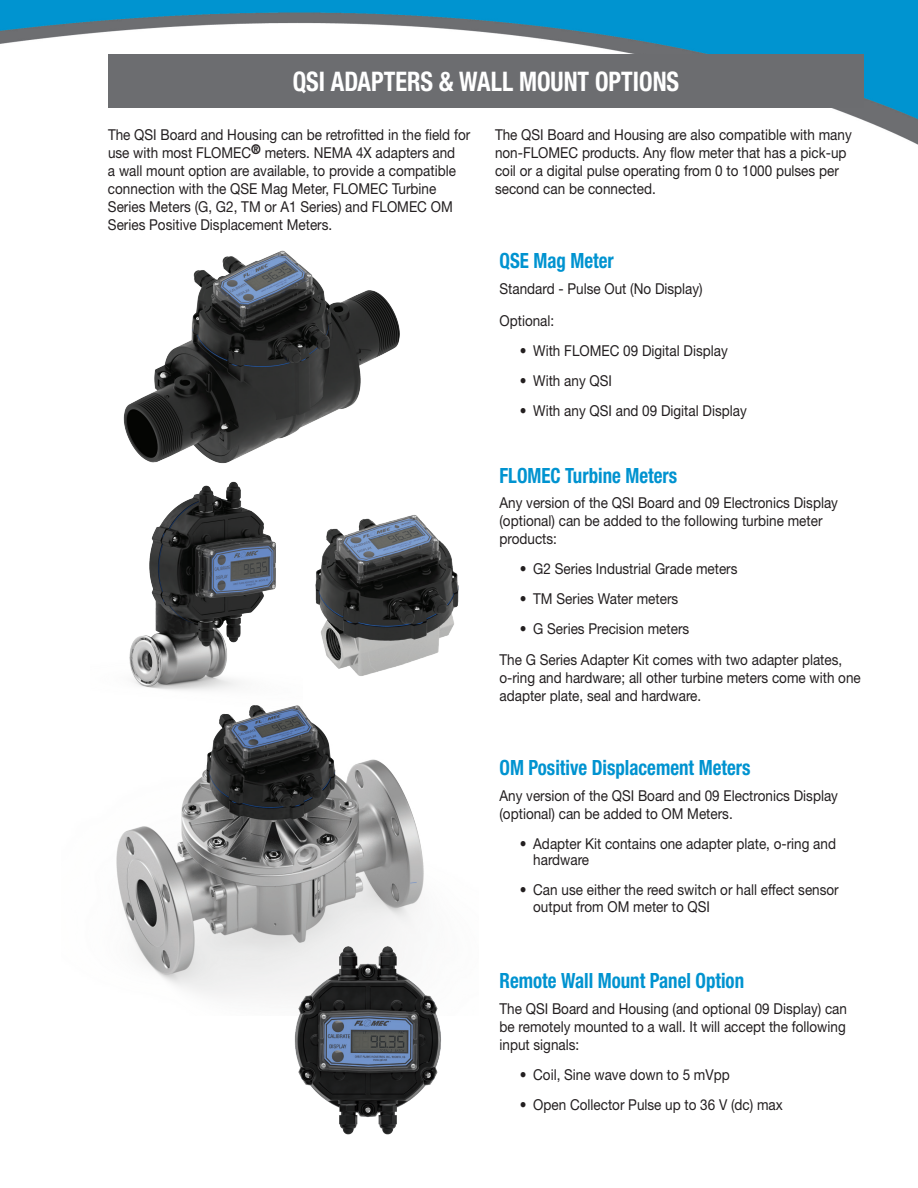
<style>
.page{position:relative;width:918px;height:1188px;background:#fff}
.page>*{position:absolute;margin:0;border:0;box-sizing:border-box;transform-origin:0 0}
.t1{font:700 condensed 27px "Helvetica Neue LT Std";color:#fff;scale:.9 1}
.t2{font:700 condensed 21px "Helvetica Neue LT Std";color:#0093d0;scale:.9 1}
.t3{font:15px/18px "Helvetica Neue LT Std";color:#231f20;scale:.9 1}
</style>
<div class="page">
<img style="left:0;top:0;width:918px;height:145px">
<div style="left:108px;top:54px;width:756px;height:54px;background:#6c6d70"></div>
<img style="left:116px;top:710px;width:308px;height:286px">
<img style="left:116px;top:481px;width:186px;height:233px">
<img style="left:315px;top:515px;width:144px;height:161px">
<img style="left:123px;top:250px;width:277px;height:214px">
<img style="left:294px;top:944px;width:147px;height:191px">
<h1 class="t1" style="left:293px;top:65px;width:431px">QSI ADAPTERS &amp; WALL MOUNT OPTIONS</h1>
<p class="t3" style="left:108px;top:126px;width:404px">The QSI Board and Housing can be retrofitted in the field for use with most FLOMEC<sup>®</sup> meters. NEMA 4X adapters and<br>a wall mount option are available, to provide a compatible connection with the QSE Mag Meter, FLOMEC Turbine Series Meters (G, G2, TM or A1 Series) and FLOMEC OM Series Positive Displacement Meters.</p>
<p class="t3" style="left:495px;top:126px;width:398px">The QSI Board and Housing are also compatible with many non-FLOMEC products. Any flow meter that has a pick-up coil or a digital pulse operating from 0 to 1000 pulses per second can be connected.</p>
<h2 class="t2" style="left:500px;top:248px;width:129px">QSE Mag Meter</h2>
<p class="t3" style="left:499px;top:273px;width:227px;line-height:31.5px">Standard - Pulse Out (No Display)<br>Optional:</p>
<p class="t3" style="left:520px;top:341px;width:233px">• With FLOMEC 09 Digital Display</p>
<p class="t3" style="left:520px;top:371px;width:104px">• With any QSI</p>
<p class="t3" style="left:520px;top:401px;width:254px">• With any QSI and 09 Digital Display</p>
<h2 class="t2" style="left:500px;top:463px;width:199px">FLOMEC Turbine Meters</h2>
<p class="t3" style="left:500px;top:493px;width:378px">Any version of the QSI Board and 09 Electronics Display (optional) can be added to the following turbine meter products:</p>
<p class="t3" style="left:520px;top:559px;width:243px">• G2 Series Industrial Grade meters</p>
<p class="t3" style="left:520px;top:589px;width:178px">• TM Series Water meters</p>
<p class="t3" style="left:500px;top:612px;width:382px;line-height:31.5px;text-indent:20px">• G Series Precision meters<br>The G Series Adapter Kit comes with two adapter plates,</p>
<p class="t3" style="left:500px;top:669px;width:403px">o-ring and hardware; all other turbine meters come with one adapter plate, seal and hardware.</p>
<h2 class="t2" style="left:500px;top:755px;width:280px">OM Positive Displacement Meters</h2>
<p class="t3" style="left:500px;top:786px;width:378px">Any version of the QSI Board and 09 Electronics Display (optional) can be added to OM Meters.</p>
<p class="t3" style="left:533px;top:835px;width:338px;line-height:16.5px;text-indent:-14px">• Adapter Kit contains one adapter plate, o-ring and hardware</p>
<p class="t3" style="left:533px;top:882px;width:341px;line-height:16.5px;text-indent:-14px">• Can use either the reed switch or hall effect sensor output from OM meter to QSI</p>
<h2 class="t2" style="left:500px;top:967px;width:273px">Remote Wall Mount Panel Option</h2>
<p class="t3" style="left:500px;top:999px;width:388px;text-align:justify">The QSI Board and Housing (and optional 09 Display) can be remotely mounted to a wall. It will accept the following input signals:</p>
<p class="t3" style="left:520px;top:1065px;width:235px">• Coil, Sine wave down to 5 mVpp</p>
<p class="t3" style="left:520px;top:1095px;width:294px">• Open Collector Pulse up to 36 V (dc) max</p>
</div>
